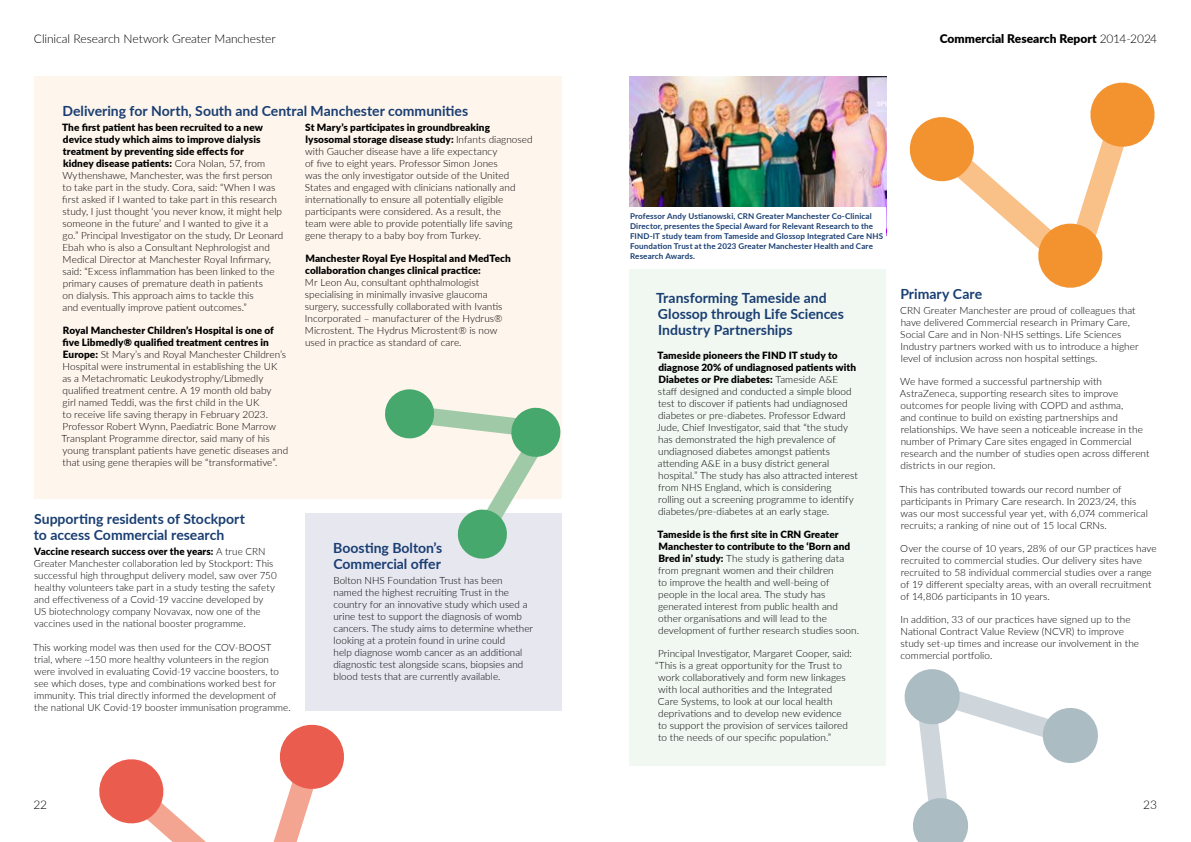
<style>
.page{position:relative;width:1191px;height:842px;background:#fff}
.page>*{position:absolute;margin:0;border:0;box-sizing:border-box;transform-origin:0 0}
.Body_Title{font:700 14px/16px "Lato";color:#193e72}
.Body_Copy{font:700 14px/16px "Lato";color:#193e72}
.t1{font:300 12px "Lato";letter-spacing:-.005em;color:#000}
.t2{font:900 12px "Lato";color:#000}
.Body_Copy-2{font:300 10px/12px "Lato";letter-spacing:.005em;color:#000}
.Picture_Caption{font:700 8px/10px "Lato";letter-spacing:.015em;color:#193e72}
.s1{font-weight:300}
.s2{font-weight:900}
</style>
<div class="page">
<div style="left:629px;top:269px;width:257px;height:496px;background:#f1f7f1"></div>
<div style="left:34px;top:77px;width:527px;height:422px;background:#fef5ec"></div>
<div style="left:305px;top:513px;width:256px;height:198px;background:#e7e7f0"></div>
<img style="left:629px;top:77px;width:257px;height:130px">
<svg style="left:909px;top:82px;width:246px;height:206px"></svg>
<svg style="left:904px;top:669px;width:194px;height:173px"></svg>
<svg style="left:385px;top:388px;width:177px;height:172px"></svg>
<svg style="left:99px;top:759px;width:107px;height:83px"></svg>
<svg style="left:273px;top:724px;width:71px;height:118px"></svg>
<p class="t1" style="left:34px;top:30px;width:243px">Clinical Research Network Greater Manchester</p>
<p class="t2" style="left:939px;top:30px;width:219px">Commercial Research Report <span class="s1">2014-2024</span></p>
<h4 class="Body_Title" style="left:62px;top:102px;width:407px">Delivering for North, South and Central Manchester communities</h4>
<p class="Body_Copy-2" style="left:62px;top:121px;width:223px"><span class="s2">The first patient has been recruited to a new device study which aims to improve dialysis treatment by preventing side effects for<br>kidney disease patients:</span> Cora Nolan, 57, from Wythenshawe, Manchester, was the first person to take part in the study. Cora, said: “When I was first asked if I wanted to take part in this research study, I just thought ‘you never know, it might help someone in the future’ and I wanted to give it a go.” Principal Investigator on the study, Dr Leonard Ebah who is also a Consultant Nephrologist and Medical Director at Manchester Royal Infirmary, said: “Excess inflammation has been linked to the primary causes of premature death in patients<br>on dialysis. This approach aims to tackle this<br>and eventually improve patient outcomes.”</p>
<p class="Body_Copy-2" style="left:62px;top:324px;width:228px"><span class="s2">Royal Manchester Children’s Hospital is one of five Libmedly® qualified treatment centres in Europe:</span> St Mary’s and Royal Manchester Children’s Hospital were instrumental in establishing the UK<br>as a Metachromatic Leukodystrophy/Libmedly qualified treatment centre. A 19 month old baby<br>girl named Teddi, was the first child in the UK<br>to receive life saving therapy in February 2023.<br>Professor Robert Wynn, Paediatric Bone Marrow Transplant Programme director, said many of his young transplant patients have genetic diseases and that using gene therapies will be “transformative”.</p>
<p class="Body_Copy-2" style="left:305px;top:121px;width:229px"><span class="s2">St Mary’s participates in groundbreaking lysosomal storage disease study:</span> Infants diagnosed with Gaucher disease have a life expectancy<br>of five to eight years. Professor Simon Jones<br>was the only investigator outside of the United States and engaged with clinicians nationally and internationally to ensure all potentially eligible participants were considered. As a result, the<br>team were able to provide potentially life saving gene therapy to a baby boy from Turkey.</p>
<p class="Body_Copy-2" style="left:305px;top:252px;width:207px"><span class="s2">Manchester Royal Eye Hospital and MedTech collaboration changes clinical practice:<br></span>Mr Leon Au, consultant ophthalmologist specialising in minimally invasive glaucoma surgery, successfully collaborated with Ivantis Incorporated – manufacturer of the Hydrus® Microstent. The Hydrus Microstent® is now used in practice as standard of care.</p>
<h4 class="Body_Title" style="left:34px;top:511px;width:212px">Supporting residents of Stockport to access Commercial research</h4>
<p class="Body_Copy-2" style="left:34px;top:545px;width:244px"><span class="s2">Vaccine research success over the years:</span> A true CRN Greater Manchester collaboration led by Stockport: This successful high throughput delivery model, saw over 750 healthy volunteers take part in a study testing the safety and effectiveness of a Covid-19 vaccine developed by US biotechnology company Novavax, now one of the vaccines used in the national booster programme.</p>
<p class="Body_Copy-2" style="left:33px;top:641px;width:259px">This working model was then used for the COV-BOOST trial, where ~150 more healthy volunteers in the region were involved in evaluating Covid-19 vaccine boosters, to see which doses, type and combinations worked best for immunity. This trial directly informed the development of the national UK Covid-19 booster immunisation programme.</p>
<p class="t1" style="left:33px;top:796px;width:15px">22</p>
<h4 class="Body_Title" style="left:333px;top:539px;width:111px">Boosting Bolton’s<br>Commercial offer</h4>
<p class="Body_Copy-2" style="left:333px;top:574px;width:201px">Bolton NHS Foundation Trust has been named the highest recruiting Trust in the country for an innovative study which used a urine test to support the diagnosis of womb cancers. The study aims to determine whether looking at a protein found in urine could<br>help diagnose womb cancer as an additional diagnostic test alongside scans, biopsies and blood tests that are currently available.</p>
<p class="Picture_Caption" style="left:630px;top:211px;width:254px">Professor Andy Ustianowski, CRN Greater Manchester Co-Clinical Director, presentes the Special Award for Relevant Research to the FIND-IT study team from Tameside and Glossop Integrated Care NHS Foundation Trust at the 2023 Greater Manchester Health and Care Research Awards.</p>
<p class="Body_Copy" style="left:656px;top:290px;width:189px">Transforming Tameside and<br>Glossop through Life Sciences<br>Industry Partnerships</p>
<p class="Body_Copy-2" style="left:656px;top:349px;width:203px"><span class="s2">Tameside pioneers the FIND IT study to diagnose 20% of undiagnosed patients with Diabetes or Pre diabetes:</span> Tameside A&amp;E staff designed and conducted a simple blood test to discover if patients had undiagnosed diabetes or pre-diabetes. Professor Edward Jude, Chief Investigator, said that “the study has demonstrated the high prevalence of undiagnosed diabetes amongst patients attending A&amp;E in a busy district general hospital.” The study has also attracted interest from NHS England, which is considering rolling out a screening programme to identify diabetes/pre-diabetes at an early stage.</p>
<p class="Body_Copy-2" style="left:657px;top:528px;width:203px"><span class="s2">Tameside is the first site in CRN Greater Manchester to contribute to the ‘Born and Bred in’ study:</span> The study is gathering data from pregnant women and their children<br>to improve the health and well-being of people in the local area. The study has generated interest from public health and other organisations and will lead to the development of further research studies soon.</p>
<p class="Body_Copy-2" style="left:655px;top:647px;width:198px">Principal Investigator, Margaret Cooper, said: “This is a great opportunity for the Trust to work collaboratively and form new linkages with local authorities and the Integrated Care Systems, to look at our local health deprivations and to develop new evidence<br>to support the provision of services tailored to the needs of our specific population.”</p>
<h4 class="Body_Title" style="left:900px;top:285px;width:83px">Primary Care</h4>
<p class="Body_Copy-2" style="left:900px;top:304px;width:240px">CRN Greater Manchester are proud of colleagues that have delivered Commercial research in Primary Care, Social Care and in Non-NHS settings. Life Sciences Industry partners worked with us to introduce a higher level of inclusion across non hospital settings.</p>
<p class="Body_Copy-2" style="left:899px;top:375px;width:251px">We have formed a successful partnership with AstraZeneca, supporting research sites to improve outcomes for people living with COPD and asthma,<br>and continue to build on existing partnerships and relationships. We have seen a noticeable increase in the number of Primary Care sites engaged in Commercial research and the number of studies open across different districts in our region.</p>
<p class="Body_Copy-2" style="left:899px;top:483px;width:250px">This has contributed towards our record number of participants in Primary Care research. In 2023/24, this was our most successful year yet, with 6,074 commerical recruits; a ranking of nine out of 15 local CRNs.</p>
<p class="Body_Copy-2" style="left:900px;top:542px;width:258px">Over the course of 10 years, 28% of our GP practices have recruited to commercial studies. Our delivery sites have recruited to 58 individual commercial studies over a range of 19 different specialty areas, with an overall recruitment of 14,806 participants in 10 years.</p>
<p class="Body_Copy-2" style="left:900px;top:613px;width:240px">In addition, 33 of our practices have signed up to the National Contract Value Review (NCVR) to improve study set-up times and increase our involvement in the commercial portfolio.</p>
<p class="t1" style="left:1143px;top:796px;width:15px">23</p>
</div>
